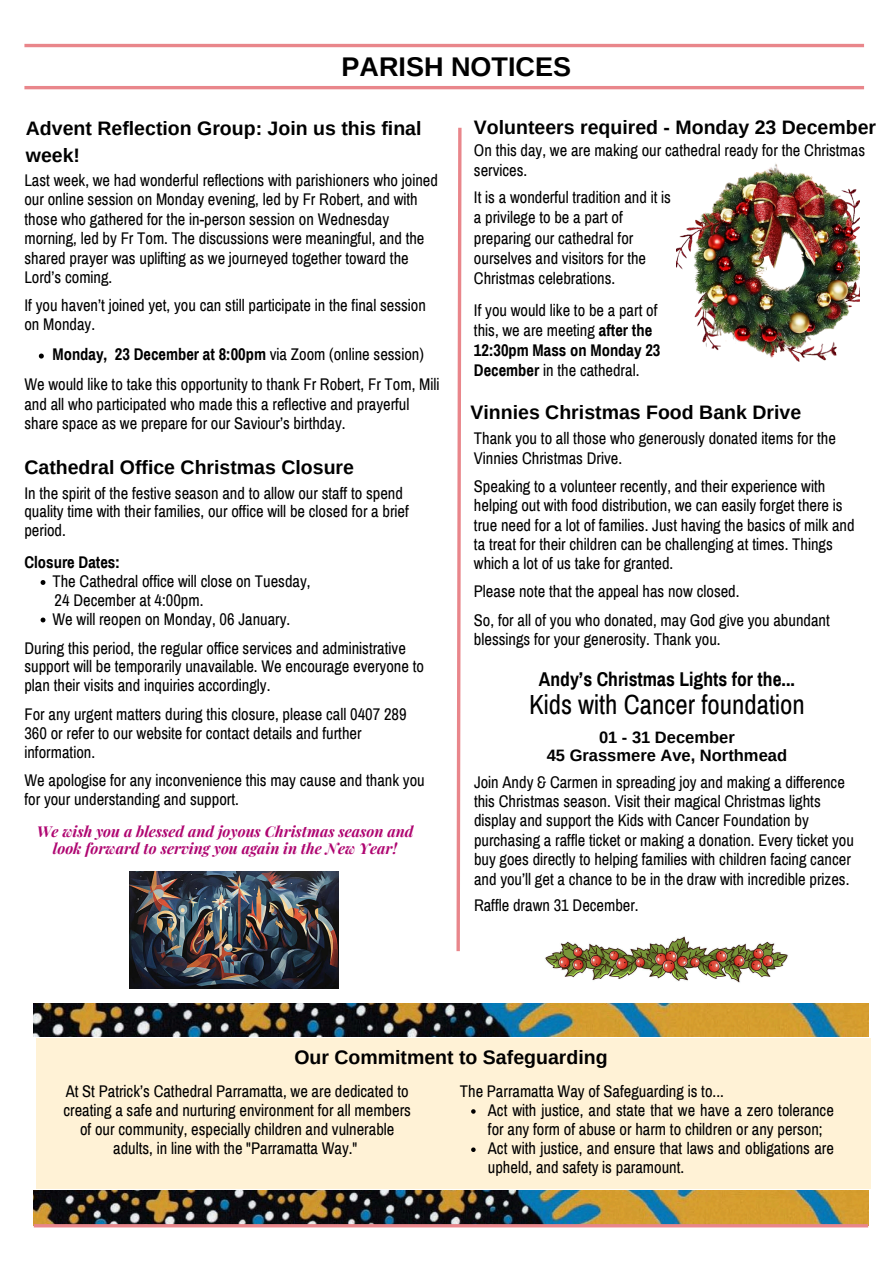
<style>
.page{position:relative;width:894px;height:1264px;background:#fff}
.page>*{position:absolute;margin:0;border:0;box-sizing:border-box;transform-origin:0 0}
.t1{font:27px "Archivo Narrow";color:#000}
.t2{font:700 27px "Arimo";color:#000}
.t3{font:700 19.5px/27px "Arimo";color:#000}
.t4{font:700 19.5px "Archivo Narrow";color:#000}
.t5{font:16.5px/19.4px "Archivo Narrow";color:#000}
.t6{font:700 16.5px "Archivo Narrow";color:#000}
.t7{font:700 16.5px/18.1px "Arimo";color:#000;text-align:center}
.t8{font:italic 700 15px/17px "Playfair Display";color:#af0671;text-align:center}
.s1{font-weight:400}
.s2{font-weight:700}
</style>
<div class="page">
<hr style="left:24px;top:44px;width:839px;height:3px;background:#e9868b">
<hr style="left:24px;top:86px;width:839px;height:3px;background:#e9868b">
<svg style="left:456px;top:127px;width:6px;height:825px"></svg>
<img style="left:34px;top:1190px;width:833px;height:33px">
<svg style="left:34px;top:1223px;width:834px;height:4px;background:#c17875"></svg>
<img style="left:34px;top:1003px;width:833px;height:33px">
<div style="left:36px;top:1038px;width:834px;height:150px;background:#fff2d6"></div>
<img style="left:676px;top:164px;width:183px;height:198px">
<img style="left:129px;top:871px;width:209px;height:117px">
<img style="left:545px;top:936px;width:243px;height:47px">
<svg style="left:471px;top:1109px;width:4px;height:4px"></svg>
<svg style="left:471px;top:1147px;width:4px;height:4px"></svg>
<svg style="left:39px;top:353px;width:5px;height:5px"></svg>
<svg style="left:41px;top:580px;width:4px;height:5px"></svg>
<svg style="left:41px;top:617px;width:4px;height:5px"></svg>
<p class="t2" style="left:341px;top:52px;width:231px">PARISH NOTICES</p>
<h2 class="t3" style="left:26px;top:114px;width:397px">Advent Reflection Group: Join us this final week!</h2>
<p class="t5" style="left:24px;top:171px;width:415px">Last week, we had wonderful reflections with parishioners who joined our online session on Monday evening, led by Fr Robert, and with those who gathered for the in-person session on Wednesday morning, led by Fr Tom. The discussions were meaningful, and the shared prayer was uplifting as we journeyed together toward the Lord’s coming.</p>
<h4 class="t5" style="left:24px;top:296px;width:403px">If you haven’t joined yet, you can still participate in the final session on Monday.</h4>
<p class="t6" style="left:52px;top:346px;width:373px">Monday, 23 December at 8:00pm <span class="s1">via Zoom (online session)</span></p>
<p class="t5" style="left:24px;top:375px;width:416px">We would like to take this opportunity to thank Fr Robert, Fr Tom, Mili and all who participated who made this a reflective and prayerful share space as we prepare for our Saviour’s birthday.</p>
<p class="t3" style="left:24px;top:454px;width:331px">Cathedral Office Christmas Closure</p>
<h2 class="t5" style="left:24px;top:483px;width:386px;line-height:18.8px">In the spirit of the festive season and to allow our staff to spend quality time with their families, our office will be closed for a brief period.</h2>
<p class="t6" style="left:24px;top:554px;width:97px">Closure Dates:</p>
<p class="t5" style="left:52px;top:572px;width:259px">The Cathedral office will close on Tuesday,</p>
<p class="t5" style="left:55px;top:590px;width:150px">24 December at 4:00pm.</p>
<p class="t5" style="left:52px;top:609px;width:239px">We will reopen on Monday, 06 January.</p>
<h3 class="t5" style="left:24px;top:638px;width:401px;line-height:18.8px">During this period, the regular office services and administrative support will be temporarily unavailable. We encourage everyone to plan their visits and inquiries accordingly.</h3>
<h4 class="t5" style="left:24px;top:705px;width:383px;line-height:18.8px">For any urgent matters during this closure, please call 0407 289<br>360 or refer to our website for contact details and further information.</h4>
<p class="t5" style="left:24px;top:771px;width:402px;line-height:18.8px">We apologise for any inconvenience this may cause and thank you for your understanding and support.</p>
<p class="t8" style="left:37px;top:822px;width:378px">We wish you a blessed and joyous Christmas season and look forward to serving you again in the New Year!</p>
<p class="t3" style="left:474px;top:114px;width:403px">Volunteers required - Monday 23 December</p>
<p class="t5" style="left:474px;top:140px;width:392px;line-height:20.5px">On this day, we are making our cathedral ready for the Christmas services.</p>
<p class="t5" style="left:474px;top:187px;width:198px;line-height:20.2px">It is a wonderful tradition and it is a privilege to be a part of preparing our cathedral for ourselves and visitors for the<br>Christmas celebrations.</p>
<p class="t5" style="left:474px;top:300px;width:188px;line-height:20.2px">If you would like to be a part of this, we are meeting <span class="s2">after the<br>12:30pm Mass on Monday 23<br>December</span> in the cathedral.</p>
<h4 class="t3" style="left:470px;top:398px;width:332px">Vinnies Christmas Food Bank Drive</h4>
<p class="t5" style="left:474px;top:429px;width:363px">Thank you to all those who generously donated items for the<br>Vinnies Christmas Drive.</p>
<p class="t5" style="left:474px;top:476px;width:382px">Speaking to a volunteer recently, and their experience with helping out with food distribution, we can easily forget there is true need for a lot of families. Just having the basics of milk and ta treat for their children can be challenging at times. Things which a lot of us take for granted.</p>
<p class="t5" style="left:474px;top:582px;width:267px">Please note that the appeal has now closed.</p>
<p class="t5" style="left:474px;top:610px;width:357px">So, for all of you who donated, may God give you abundant blessings for your generosity. Thank you.</p>
<p class="t4" style="left:538px;top:669px;width:257px">Andy’s Christmas Lights for the...</p>
<p class="t1" style="left:529px;top:690px;width:277px">Kids with Cancer foundation</p>
<p class="t7" style="left:546px;top:727px;width:242px">01 - 31 December<br>45 Grassmere Ave, Northmead</p>
<p class="t5" style="left:474px;top:772px;width:381px">Join Andy &amp; Carmen in spreading joy and making a difference this Christmas season. Visit their magical Christmas lights display and support the Kids with Cancer Foundation by purchasing a raffle ticket or making a donation. Every ticket you buy goes directly to helping families with children facing cancer and you’ll get a chance to be in the draw with incredible prizes.</p>
<p class="t5" style="left:474px;top:896px;width:166px">Raffle drawn 31 December.</p>
<p class="t3" style="left:294px;top:1043px;width:314px">Our Commitment to Safeguarding</p>
<p class="t5" style="left:63px;top:1081px;width:349px;text-align:center">At St Patrick’s Cathedral Parramatta, we are dedicated to creating a safe and nurturing environment for all members of our community, especially children and vulnerable adults, in line with the "Parramatta Way."</p>
<h1 class="t5" style="left:459px;top:1081px;width:265px">The Parramatta Way of Safeguarding is to...</h1>
<p class="t5" style="left:488px;top:1100px;width:347px">Act with justice, and state that we have a zero tolerance for any form of abuse or harm to children or any person;</p>
<h2 class="t5" style="left:488px;top:1139px;width:347px">Act with justice, and ensure that laws and obligations are upheld, and safety is paramount.</h2>
</div>
